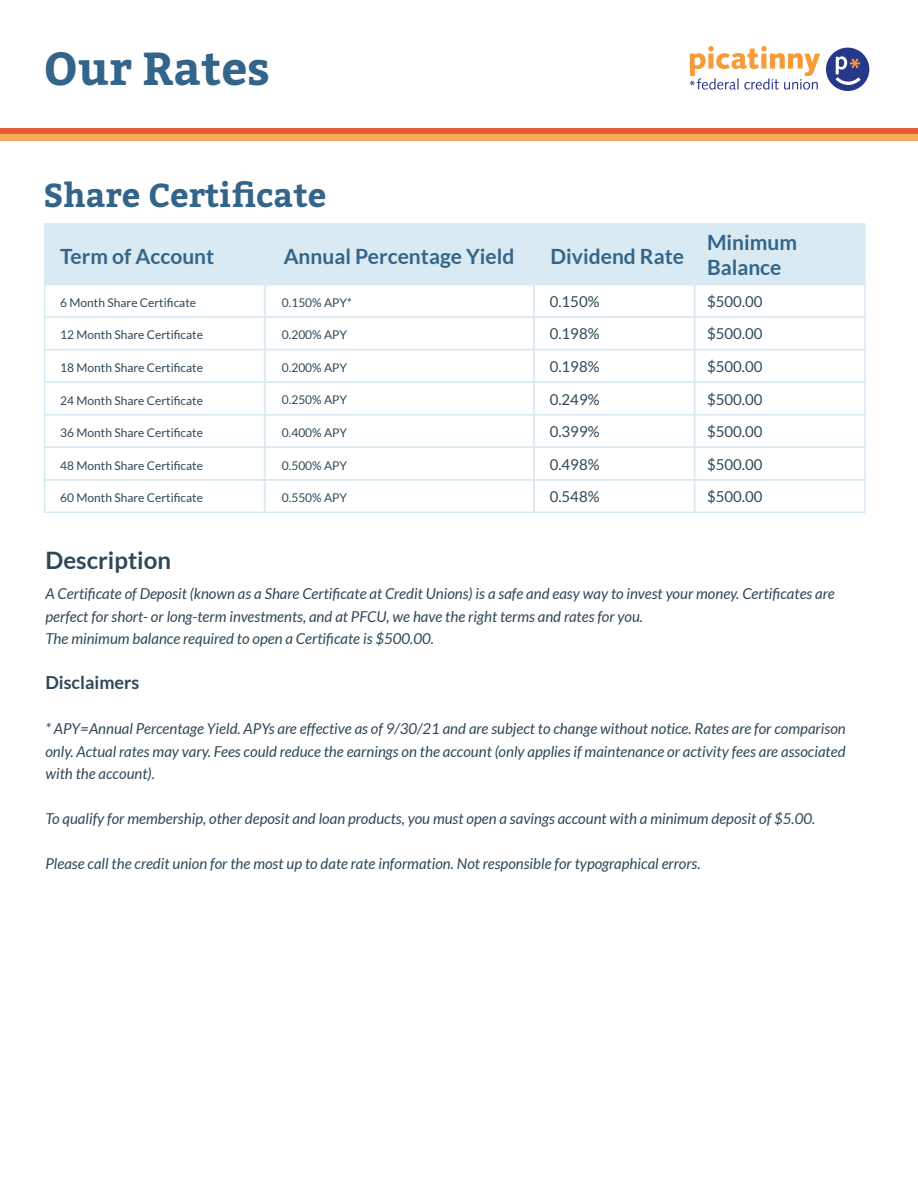
<style>
.page{position:relative;width:918px;height:1188px;background:#fff}
.page>*{position:absolute;margin:0;border:0;box-sizing:border-box;transform-origin:0 0}
.t1{font:700 46.05px "Bitter";color:#33658a}
.t2{font:700 33px "Bitter";color:#33658a}
.t3{font:700 24px "Lato";color:#2f4858}
.t4{font:700 21px/25.2px "Lato";color:#33658a}
.t5{font:700 18px "Lato";color:#2f4858}
.t6{font:italic 15px/22.5px "Lato";color:#2f4858}
.t7{font:15px/32.5px "Lato";color:#2f4858;text-align:justify}
.t8{font:12px "Lato";color:#2f4858}
</style>
<div class="page">
<div style="left:44px;top:223px;width:822px;height:62px;background:#daeaf3"></div>
<div style="left:44px;top:284px;width:221px;height:34px;border:2px solid #daeaf3"></div>
<div style="left:264px;top:284px;width:271px;height:34px;border:2px solid #daeaf3"></div>
<div style="left:533px;top:284px;width:162px;height:34px;border:2px solid #daeaf3"></div>
<div style="left:694px;top:284px;width:172px;height:34px;border:2px solid #daeaf3"></div>
<div style="left:44px;top:316px;width:221px;height:34px;border:2px solid #daeaf3"></div>
<div style="left:264px;top:316px;width:271px;height:34px;border:2px solid #daeaf3"></div>
<div style="left:533px;top:316px;width:162px;height:34px;border:2px solid #daeaf3"></div>
<div style="left:694px;top:316px;width:172px;height:34px;border:2px solid #daeaf3"></div>
<div style="left:44px;top:349px;width:221px;height:34px;border:2px solid #daeaf3"></div>
<div style="left:264px;top:349px;width:271px;height:34px;border:2px solid #daeaf3"></div>
<div style="left:533px;top:349px;width:162px;height:34px;border:2px solid #daeaf3"></div>
<div style="left:694px;top:349px;width:172px;height:34px;border:2px solid #daeaf3"></div>
<div style="left:44px;top:381px;width:221px;height:34px;border:2px solid #daeaf3"></div>
<div style="left:264px;top:381px;width:271px;height:34px;border:2px solid #daeaf3"></div>
<div style="left:533px;top:381px;width:162px;height:34px;border:2px solid #daeaf3"></div>
<div style="left:694px;top:381px;width:172px;height:34px;border:2px solid #daeaf3"></div>
<div style="left:44px;top:414px;width:221px;height:34px;border:2px solid #daeaf3"></div>
<div style="left:264px;top:414px;width:271px;height:34px;border:2px solid #daeaf3"></div>
<div style="left:533px;top:414px;width:162px;height:34px;border:2px solid #daeaf3"></div>
<div style="left:694px;top:414px;width:172px;height:34px;border:2px solid #daeaf3"></div>
<div style="left:44px;top:446px;width:221px;height:35px;border:2px solid #daeaf3"></div>
<div style="left:264px;top:446px;width:271px;height:35px;border:2px solid #daeaf3"></div>
<div style="left:533px;top:446px;width:162px;height:35px;border:2px solid #daeaf3"></div>
<div style="left:694px;top:446px;width:172px;height:35px;border:2px solid #daeaf3"></div>
<div style="left:44px;top:479px;width:221px;height:34px;border:2px solid #daeaf3"></div>
<div style="left:264px;top:479px;width:271px;height:34px;border:2px solid #daeaf3"></div>
<div style="left:533px;top:479px;width:162px;height:34px;border:2px solid #daeaf3"></div>
<div style="left:694px;top:479px;width:172px;height:34px;border:2px solid #daeaf3"></div>
<div style="left:826px;top:48px;width:43px;height:43px;background:#263889;border-radius:50%"></div>
<svg style="left:836px;top:56px;width:25px;height:29px"></svg>
<svg style="left:690px;top:46px;width:130px;height:44px"></svg>
<div style="left:0;top:134px;width:918px;height:6px;background:#f9aa54"></div>
<div style="left:0;top:128px;width:918px;height:6px;background:#e85c37"></div>
<h1 class="t1" style="left:43px;top:38px;width:228px">Our Rates</h1>
<h2 class="t2" style="left:43px;top:174px;width:284px">Share Certificate</h2>
<h3 class="t4" style="left:60px;top:243px;width:156px">Term of Account</h3>
<h3 class="t4" style="left:284px;top:243px;width:232px">Annual Percentage Yield</h3>
<h3 class="t4" style="left:551px;top:243px;width:135px">Dividend Rate</h3>
<h3 class="t4" style="left:707px;top:230px;width:92px">Minimum<br>Balance</h3>
<p class="t7" style="left:550px;top:285px;width:51px">0.150% 0.198% 0.198% 0.249%</p>
<p class="t7" style="left:707px;top:285px;width:57px">$500.00 $500.00 $500.00 $500.00</p>
<p class="t8" style="left:282px;top:296px;width:72px">0.150% APY*</p>
<p class="t8" style="left:282px;top:328px;width:67px">0.200% APY</p>
<p class="t8" style="left:282px;top:361px;width:67px">0.200% APY</p>
<p class="t8" style="left:282px;top:393px;width:67px">0.250% APY</p>
<p class="t8" style="left:282px;top:426px;width:67px">0.400% APY</p>
<p class="t8" style="left:282px;top:459px;width:67px">0.500% APY</p>
<p class="t8" style="left:282px;top:491px;width:67px">0.550% APY</p>
<p class="t8" style="left:60px;top:296px;width:137px">6 Month Share Certificate</p>
<p class="t8" style="left:60px;top:328px;width:144px">12 Month Share Certificate</p>
<p class="t8" style="left:60px;top:361px;width:144px">18 Month Share Certificate</p>
<p class="t8" style="left:60px;top:393px;width:144px">24 Month Share Certificate</p>
<p class="t8" style="left:60px;top:426px;width:144px">36 Month Share Certificate</p>
<p class="t7" style="left:550px;top:415px;width:51px">0.399%</p>
<p class="t7" style="left:707px;top:415px;width:57px">$500.00</p>
<p class="t8" style="left:60px;top:459px;width:144px">48 Month Share Certificate</p>
<p class="t7" style="left:550px;top:448px;width:51px">0.498%</p>
<p class="t7" style="left:707px;top:448px;width:57px">$500.00</p>
<p class="t8" style="left:60px;top:491px;width:144px">60 Month Share Certificate</p>
<p class="t7" style="left:550px;top:480px;width:51px">0.548%</p>
<p class="t7" style="left:707px;top:480px;width:57px">$500.00</p>
<h3 class="t3" style="left:45px;top:547px;width:127px">Description</h3>
<p class="t6" style="left:45px;top:583px;width:791px">A Certificate of Deposit (known as a Share Certificate at Credit Unions) is a safe and easy way to invest your money. Certificates are perfect for short- or long-term investments, and at PFCU, we have the right terms and rates for you.<br>The minimum balance required to open a Certificate is $500.00.</p>
<p class="t5" style="left:45px;top:672px;width:95px">Disclaimers</p>
<p class="t6" style="left:45px;top:718px;width:802px;text-align:justify">* APY=Annual Percentage Yield. APYs are effective as of 9/30/21 and are subject to change without notice. Rates are for comparison only. Actual rates may vary. Fees could reduce the earnings on the account (only applies if maintenance or activity fees are associated with the account).</p>
<p class="t6" style="left:45px;top:808px;width:771px">To qualify for membership, other deposit and loan products, you must open a savings account with a minimum deposit of $5.00.</p>
<p class="t6" style="left:45px;top:853px;width:657px">Please call the credit union for the most up to date rate information. Not responsible for typographical errors.</p>
</div>
